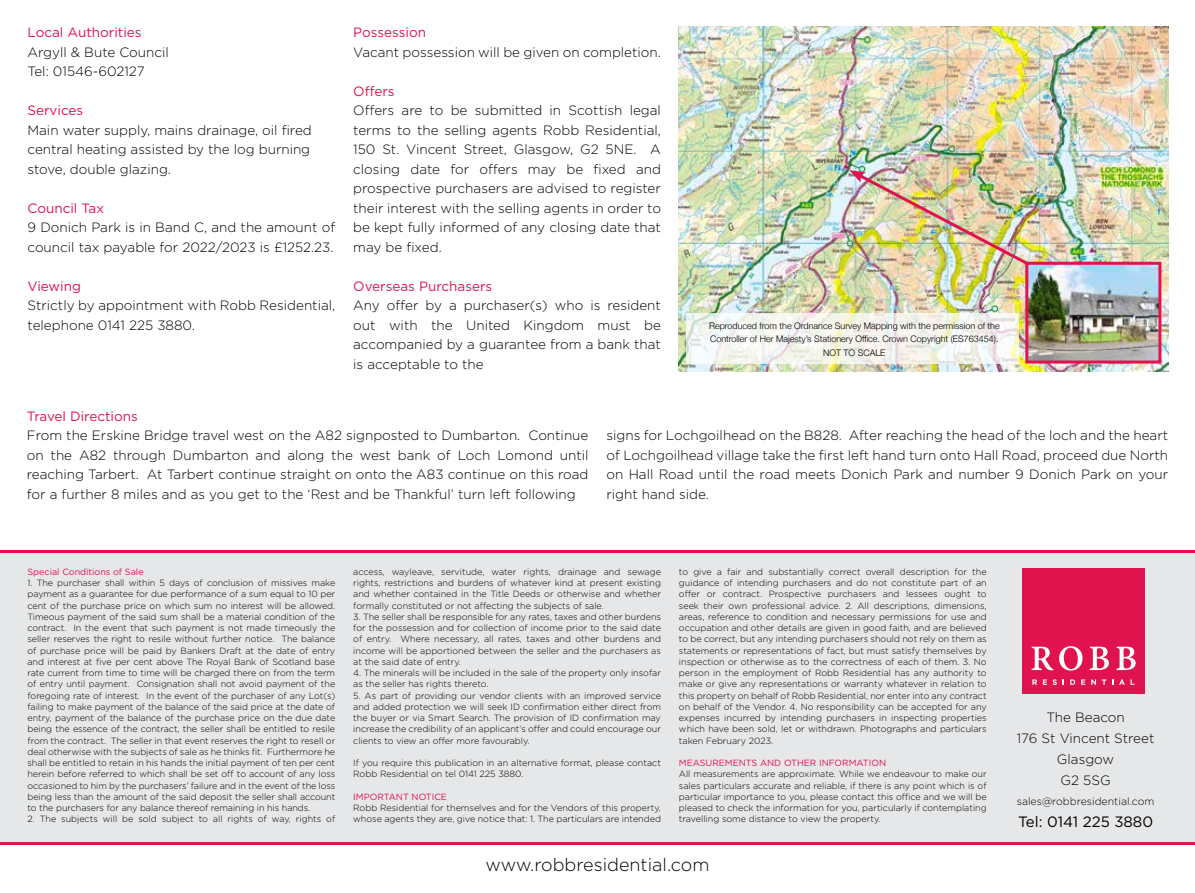
<style>
.page{position:relative;width:1195px;height:893px;background:#fff}
.page>*{position:absolute;margin:0;border:0;box-sizing:border-box;transform-origin:0 0}
.t1{font:300 18px "Gotham";color:#000}
.t2{font:15px "Gotham";color:#000}
.t3{font:300 13.5px/19.5px "Gotham";color:#000;text-align:justify}
.t4{font:13.5px "Gotham";color:#e1134f}
.t5{font:300 10.5px "Gotham";color:#000}
.t6{font:300 9px/11.2px "Gotham";color:#000;text-align:justify}
.t7{font:300 9px/13.5px "Helvetica Neue";color:#000;text-align:center}
.t8{font:9px "Gotham";color:#e1134f}
</style>
<div class="page">
<div style="left:0;top:553px;width:1195px;height:289px;background:#e6e7e8"></div>
<div style="left:1022px;top:568px;width:123px;height:126px;background:#e1134f"></div>
<svg style="left:1031px;top:647px;width:22px;height:23px"></svg>
<svg style="left:1059px;top:646px;width:23px;height:25px"></svg>
<svg style="left:1090px;top:647px;width:19px;height:23px"></svg>
<svg style="left:1116px;top:647px;width:19px;height:23px"></svg>
<svg style="left:1032px;top:679px;width:5px;height:6px"></svg>
<svg style="left:1043px;top:679px;width:14px;height:6px"></svg>
<svg style="left:1070px;top:679px;width:5px;height:6px"></svg>
<svg style="left:1081px;top:679px;width:4px;height:6px"></svg>
<svg style="left:1091px;top:679px;width:5px;height:6px"></svg>
<svg style="left:1102px;top:679px;width:4px;height:6px"></svg>
<svg style="left:1119px;top:679px;width:15px;height:6px"></svg>
<img style="left:679px;top:27px;width:489px;height:345px">
<img style="left:1029px;top:266px;width:128px;height:94px">
<div style="left:1025px;top:262px;width:136px;height:102px;border:3px solid #e1134f"></div>
<img style="left:849px;top:170px;width:182px;height:97px">
<svg style="left:686px;top:313px;width:332px;height:51px;fill:#f4f5ec"></svg>
<hr style="left:0;top:842px;width:1195px;height:2px;background:#e1134f">
<hr style="left:0;top:551px;width:1195px;height:2px;background:#e1134f">
<h3 class="t4" style="left:28px;top:24px;width:116px">Local Authorities</h3>
<h3 class="t3" style="left:28px;top:42px;width:143px">Argyll &amp; Bute Council<br>Tel: 01546-602127</h3>
<h3 class="t4" style="left:28px;top:102px;width:57px">Services</h3>
<h3 class="t3" style="left:28px;top:120px;width:286px">Main water supply, mains drainage, oil fired central heating assisted by the log burning stove, double glazing.</h3>
<h3 class="t4" style="left:28px;top:199px;width:78px">Council Tax</h3>
<h3 class="t3" style="left:28px;top:217px;width:309px">9 Donich Park is in Band C, and the amount of council tax payable for 2022/2023 is £1252.23.</h3>
<h3 class="t4" style="left:28px;top:277px;width:55px">Viewing</h3>
<h3 class="t3" style="left:28px;top:295px;width:309px">Strictly by appointment with Robb Residential, telephone 0141 225 3880.</h3>
<h3 class="t4" style="left:353px;top:24px;width:74px">Possession</h3>
<h3 class="t3" style="left:353px;top:42px;width:309px">Vacant possession will be given on completion.</h3>
<h3 class="t4" style="left:353px;top:82px;width:43px">Offers</h3>
<p class="t3" style="left:353px;top:100px;width:309px">Offers are to be submitted in Scottish legal terms to the selling agents Robb Residential, 150 St. Vincent Street, Glasgow, G2 5NE. A closing date for offers may be fixed and prospective purchasers are advised to register their interest with the selling agents in order to be kept fully informed of any closing date that may be fixed.</p>
<h3 class="t4" style="left:353px;top:277px;width:141px">Overseas Purchasers</h3>
<h3 class="t3" style="left:353px;top:295px;width:309px">Any offer by a purchaser(s) who is resident out with the United Kingdom must be accompanied by a guarantee from a bank that is acceptable to the</h3>
<p class="t7" style="left:709px;top:318px;width:292px">Reproduced from the Ordnance Survey Mapping with the permission of the<br>Controller of Her Majesty’s Stationery Office. Crown Copyright (ES763454).<br>NOT TO SCALE</p>
<h3 class="t4" style="left:27px;top:407px;width:113px">Travel Directions</h3>
<p class="t3" style="left:27px;top:425px;width:563px">From the Erskine Bridge travel west on the A82 signposted to Dumbarton. Continue on the A82 through Dumbarton and along the west bank of Loch Lomond until reaching Tarbert. At Tarbert continue straight on onto the A83 continue on this road for a further 8 miles and as you get to the ‘Rest and be Thankful’ turn left following</p>
<p class="t3" style="left:606px;top:425px;width:563px">signs for Lochgoilhead on the B828. After reaching the head of the loch and the heart of Lochgoilhead village take the first left hand turn onto Hall Road, proceed due North on Hall Road until the road meets Donich Park and number 9 Donich Park on your right hand side.</p>
<p class="t8" style="left:28px;top:566px;width:118px">Special Conditions of Sale</p>
<p class="t6" style="left:28px;top:577px;width:309px">1. The purchaser shall within 5 days of conclusion of missives make payment as a guarantee for due performance of a sum equal to 10 per cent of the purchase price on which sum no interest will be allowed.<br>Timeous payment of the said sum shall be a material condition of the contract. In the event that such payment is not made timeously the seller reserves the right to resile without further notice. The balance of purchase price will be paid by Bankers Draft at the date of entry and interest at five per cent above The Royal Bank of Scotland base rate current from time to time will be charged there on from the term of entry until payment. Consignation shall not avoid payment of the foregoing rate of interest. In the event of the purchaser of any Lot(s) failing to make payment of the balance of the said price at the date of entry, payment of the balance of the purchase price on the due date being the essence of the contract, the seller shall be entitled to resile from the contract. The seller in that event reserves the right to resell or deal otherwise with the subjects of sale as he thinks fit. Furthermore he shall be entitled to retain in his hands the initial payment of ten per cent herein before referred to which shall be set off to account of any loss occasioned to him by the purchasers’ failure and in the event of the loss being less than the amount of the said deposit the seller shall account to the purchasers for any balance thereof remaining in his hands.</p>
<p class="t6" style="left:28px;top:813px;width:309px">2. The subjects will be sold subject to all rights of way, rights of</p>
<p class="t6" style="left:353px;top:566px;width:309px">access, wayleave, servitude, water rights, drainage and sewage rights, restrictions and burdens of whatever kind at present existing and whether contained in the Title Deeds or otherwise and whether formally constituted or not affecting the subjects of sale.</p>
<p class="t6" style="left:353px;top:611px;width:309px">3. The seller shall be responsible for any rates, taxes and other burdens for the possession and for collection of income prior to the said date of entry. Where necessary, all rates, taxes and other burdens and income will be apportioned between the seller and the purchasers as at the said date of entry.</p>
<p class="t6" style="left:353px;top:667px;width:309px">4. The minerals will be included in the sale of the property only insofar as the seller has rights thereto.</p>
<p class="t6" style="left:353px;top:690px;width:309px">5. As part of providing our vendor clients with an improved service and added protection we will seek ID confirmation either direct from the buyer or via Smart Search. The provision of ID confirmation may increase the credibility of an applicant’s offer and could encourage our clients to view an offer more favourably.</p>
<p class="t6" style="left:353px;top:757px;width:309px">If you require this publication in an alternative format, please contact<br>Robb Residential on tel 0141 225 3880.</p>
<p class="t8" style="left:353px;top:791px;width:95px">IMPORTANT NOTICE</p>
<p class="t6" style="left:353px;top:802px;width:309px">Robb Residential for themselves and for the Vendors of this property, whose agents they are, give notice that: 1. The particulars are intended</p>
<p class="t6" style="left:679px;top:566px;width:309px">to give a fair and substantially correct overall description for the guidance of intending purchasers and do not constitute part of an offer or contract. Prospective purchasers and lessees ought to seek their own professional advice. 2. All descriptions, dimensions, areas, reference to condition and necessary permissions for use and occupation and other details are given in good faith, and are believed to be correct, but any intending purchasers should not rely on them as statements or representations of fact, but must satisfy themselves by inspection or otherwise as to the correctness of each of them. 3. No person in the employment of Robb Residential has any authority to make or give any representations or warranty whatever in relation to this property on behalf of Robb Residential, nor enter into any contract on behalf of the Vendor. 4. No responsibility can be accepted for any expenses incurred by intending purchasers in inspecting properties which have been sold, let or withdrawn. Photographs and particulars taken February 2023.</p>
<p class="t8" style="left:679px;top:757px;width:209px">MEASUREMENTS AND OTHER INFORMATION</p>
<p class="t6" style="left:679px;top:768px;width:309px">All measurements are approximate. While we endeavour to make our sales particulars accurate and reliable, if there is any point which is of particular importance to you, please contact this office and we will be pleased to check the information for you, particularly if contemplating travelling some distance to view the property.</p>
<h1 class="t1" style="left:485px;top:853px;width:226px">www.robbresidential.com</h1>
<h3 class="t3" style="left:1017px;top:706px;width:139px;line-height:21px;text-align:center">The Beacon<br>176 St Vincent Street<br>Glasgow<br>G2 5SG</h3>
<p class="t5" style="left:1017px;top:794px;width:139px">sales@robbresidential.com</p>
<h2 class="t2" style="left:1018px;top:812px;width:137px">Tel: 0141 225 3880</h2>
</div>
